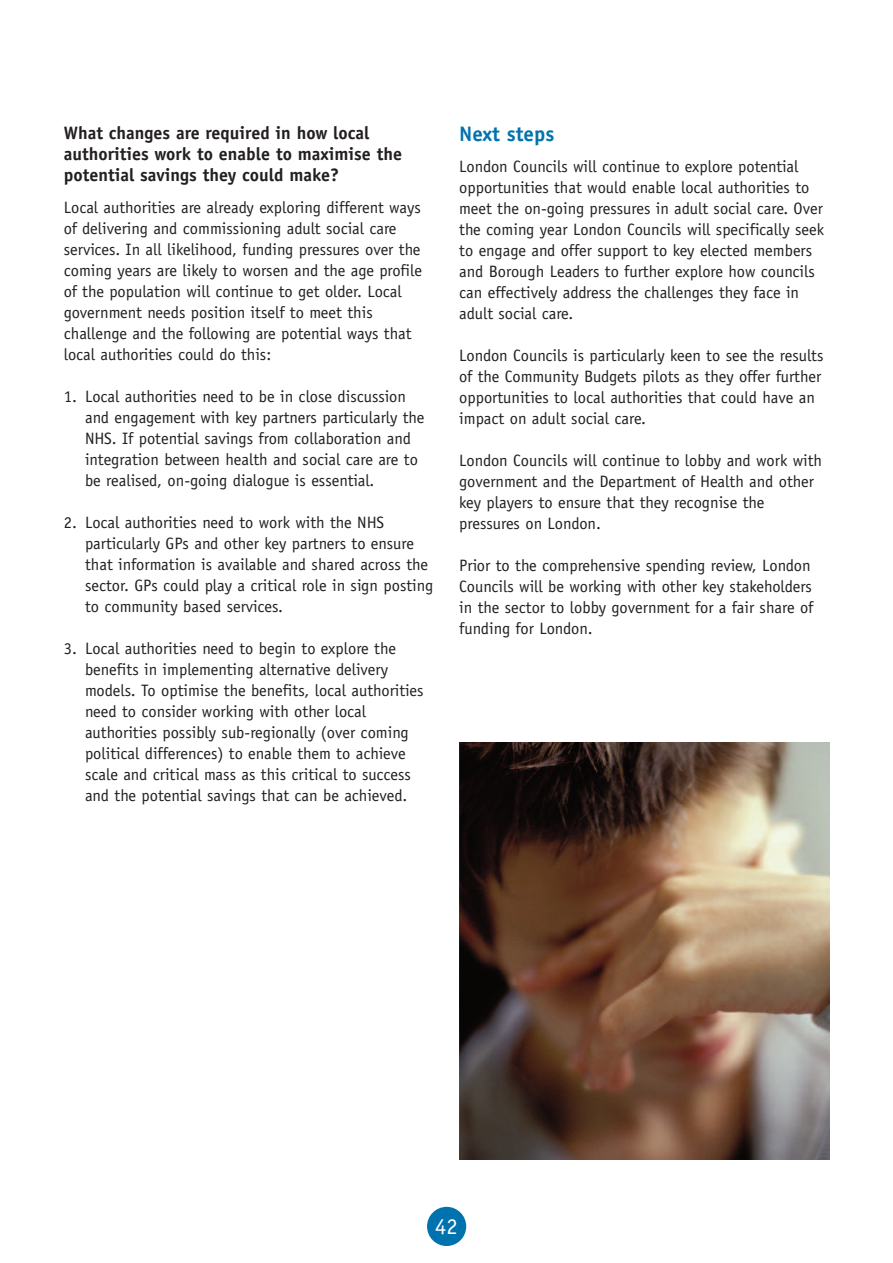
<style>
.page{position:relative;width:893px;height:1263px;background:#fff}
.page>*{position:absolute;margin:0;border:0;box-sizing:border-box;transform-origin:0 0}
.t1{font:22.5px "Officina Sans";color:#fff}
.t2{font:700 21px "Officina Sans";color:#0073ae}
.t3{font:700 18px/21px "Officina Sans";color:#231f20}
.t4{font:16.5px/21px "Officina Sans";color:#231f20}
</style>
<div class="page">
<div style="left:427px;top:1207px;width:39px;height:39px;background:#0073ae;border-radius:50%"></div>
<img style="left:459px;top:743px;width:370px;height:417px">
<p class="t3" style="left:64px;top:124px;width:340px">What changes are required in how local authorities work to enable to maximise the potential savings they could make?</p>
<p class="t4" style="left:64px;top:198px;width:360px">Local authorities are already exploring different ways of delivering and commissioning adult social care services. In all likelihood, funding pressures over the coming years are likely to worsen and the age profile of the population will continue to get older. Local government needs position itself to meet this challenge and the following are potential ways that local authorities could do this:</p>
<p class="t4" style="left:85px;top:387px;width:341px;text-indent:-21px">1. Local authorities need to be in close discussion and engagement with key partners particularly the NHS. If potential savings from collaboration and integration between health and social care are to be realised, on-going dialogue is essential.</p>
<p class="t4" style="left:85px;top:513px;width:350px;text-indent:-21px">2. Local authorities need to work with the NHS particularly GPs and other key partners to ensure that information is available and shared across the sector. GPs could play a critical role in sign posting to community based services.</p>
<p class="t4" style="left:85px;top:639px;width:340px;text-indent:-21px">3. Local authorities need to begin to explore the benefits in implementing alternative delivery models. To optimise the benefits, local authorities need to consider working with other local authorities possibly sub-regionally (over coming political differences) to enable them to achieve scale and critical mass as this critical to success and the potential savings that can be achieved.</p>
<p class="t2" style="left:459px;top:126px;width:97px">Next steps</p>
<p class="t4" style="left:459px;top:157px;width:366px">London Councils will continue to explore potential opportunities that would enable local authorities to meet the on-going pressures in adult social care. Over the coming year London Councils will specifically seek to engage and offer support to key elected members and Borough Leaders to further explore how councils can effectively address the challenges they face in adult social care.</p>
<p class="t4" style="left:459px;top:346px;width:366px">London Councils is particularly keen to see the results of the Community Budgets pilots as they offer further opportunities to local authorities that could have an impact on adult social care.</p>
<p class="t4" style="left:459px;top:451px;width:364px">London Councils will continue to lobby and work with government and the Department of Health and other key players to ensure that they recognise the pressures on London.</p>
<p class="t4" style="left:459px;top:556px;width:355px">Prior to the comprehensive spending review, London Councils will be working with other key stakeholders in the sector to lobby government for a fair share of funding for London.</p>
<h1 class="t1" style="left:435px;top:1218px;width:24px">42</h1>
</div>
